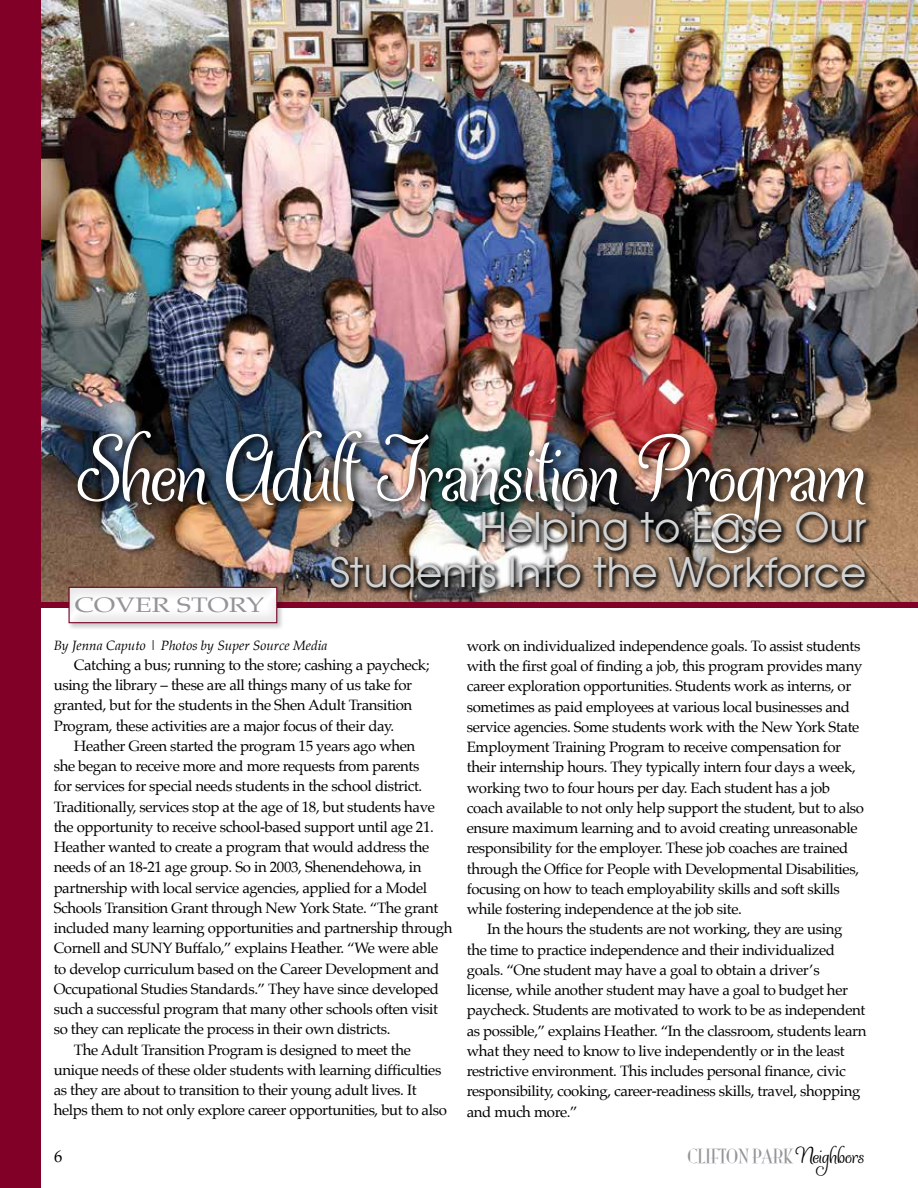
<style>
.page{position:relative;width:918px;height:1188px;background:#fff}
.page>*{position:absolute;margin:0;border:0;box-sizing:border-box;transform-origin:0 0}
.t1{font:97.5px "Ladybird";letter-spacing:.005em;color:#fff}
.t2{font:40.5px/45px "Avant Garde";color:#d1d3d4;text-align:right}
.t3{font:21px "Palatino";color:#939598;scale:1.3 1}
.t4{font:18px "Mona Lisa Solid ITCTT";color:#939598}
.t5{font:16.5px "Palatino";color:#000}
.t6{font:15px/20.2px "Palatino";letter-spacing:-.025em;color:#000}
.t7{font:italic 13.5px "Palatino";color:#000}
.s1{font-family:"Ladybird";font-size:24px;color:#000}
</style>
<div class="page">
<img style="left:41px;top:0;width:877px;height:602px">
<div style="left:0;top:0;width:40px;height:1188px;background:#800027"></div>
<div style="left:72px;top:425px;width:805px;height:141px;background:#000;opacity:.8"></div>
<div style="left:327px;top:508px;width:546px;height:87px;background:#000;opacity:.9"></div>
<div style="left:0;top:602px;width:918px;height:6px;background:#800027"></div>
<div style="left:67px;top:586px;width:218px;height:44px;background:#000;opacity:.2"></div>
<div style="left:61px;top:583px;width:231px;height:41px;background:#000;opacity:.1"></div>
<h1 class="t1" style="left:78px;top:410px;width:788px">Shen Adult Transition Program</h1>
<h2 class="t2" style="left:330px;top:504px;width:538px">Helping to Ease Our<br>Students Into the Workforce</h2>
<h3 class="t3" style="left:75px;top:587px;width:147px">COVER STORY</h3>
<p class="t7" style="left:54px;top:634px;width:275px">By Jenna Caputo | Photos by Super Source Media</p>
<p class="t6" style="left:54px;top:655px;width:377px;text-indent:20px">Catching a bus; running to the store; cashing a paycheck; using the library – these are all things many of us take for granted, but for the students in the Shen Adult Transition Program, these activities are a major focus of their day.</p>
<p class="t6" style="left:74px;top:736px;width:343px">Heather Green started the program 15 years ago when</p>
<p class="t6" style="left:54px;top:756px;width:367px">she began to receive more and more requests from parents</p>
<p class="t6" style="left:54px;top:776px;width:370px">for services for special needs students in the school district.</p>
<p class="t6" style="left:54px;top:796px;width:383px">Traditionally, services stop at the age of 18, but students have</p>
<p class="t6" style="left:54px;top:817px;width:382px">the opportunity to receive school-based support until age 21.</p>
<p class="t6" style="left:54px;top:837px;width:377px">Heather wanted to create a program that would address the</p>
<p class="t6" style="left:54px;top:857px;width:370px">needs of an 18-21 age group. So in 2003, Shenendehowa, in</p>
<p class="t6" style="left:54px;top:877px;width:375px">partnership with local service agencies, applied for a Model</p>
<p class="t6" style="left:54px;top:898px;width:386px">Schools Transition Grant through New York State. “The grant</p>
<p class="t6" style="left:54px;top:918px;width:400px">included many learning opportunities and partnership through</p>
<p class="t6" style="left:54px;top:938px;width:386px">Cornell and SUNY Buffalo,” explains Heather. “We were able</p>
<p class="t6" style="left:54px;top:958px;width:387px">to develop curriculum based on the Career Development and</p>
<p class="t6" style="left:54px;top:979px;width:387px">Occupational Studies Standards.” They have since developed</p>
<p class="t6" style="left:54px;top:999px;width:386px">such a successful program that many other schools often visit</p>
<p class="t6" style="left:54px;top:1019px;width:338px">so they can replicate the process in their own districts.</p>
<p class="t6" style="left:74px;top:1039px;width:339px">The Adult Transition Program is designed to meet the</p>
<p class="t6" style="left:54px;top:1060px;width:389px">unique needs of these older students with learning difficulties</p>
<p class="t6" style="left:54px;top:1080px;width:364px">as they are about to transition to their young adult lives. It</p>
<p class="t6" style="left:54px;top:1100px;width:395px">helps them to not only explore career opportunities, but to also</p>
<p class="t6" style="left:467px;top:636px;width:399px">work on individualized independence goals. To assist students with the first goal of finding a job, this program provides many career exploration opportunities. Students work as interns, or sometimes as paid employees at various local businesses and service agencies. Some students work with the New York State Employment Training Program to receive compensation for their internship hours. They typically intern four days a week, working two to four hours per day. Each student has a job coach available to not only help support the student, but to also ensure maximum learning and to avoid creating unreasonable responsibility for the employer. These job coaches are trained through the Office for People with Developmental Disabilities, focusing on how to teach employability skills and soft skills while fostering independence at the job site.</p>
<p class="t6" style="left:467px;top:919px;width:401px;text-indent:20px">In the hours the students are not working, they are using<br>the time to practice independence and their individualized goals. “One student may have a goal to obtain a driver’s license, while another student may have a goal to budget her paycheck. Students are motivated to work to be as independent as possible,” explains Heather. “In the classroom, students learn what they need to know to live independently or in the least restrictive environment. This includes personal finance, civic responsibility, cooking, career-readiness skills, travel, shopping and much more.”</p>
<p class="t5" style="left:54px;top:1143px;width:10px">6</p>
<p class="t4" style="left:687px;top:1143px;width:178px">CLIFTON PARK<span class="s1">Neighbors</span></p>
</div>
